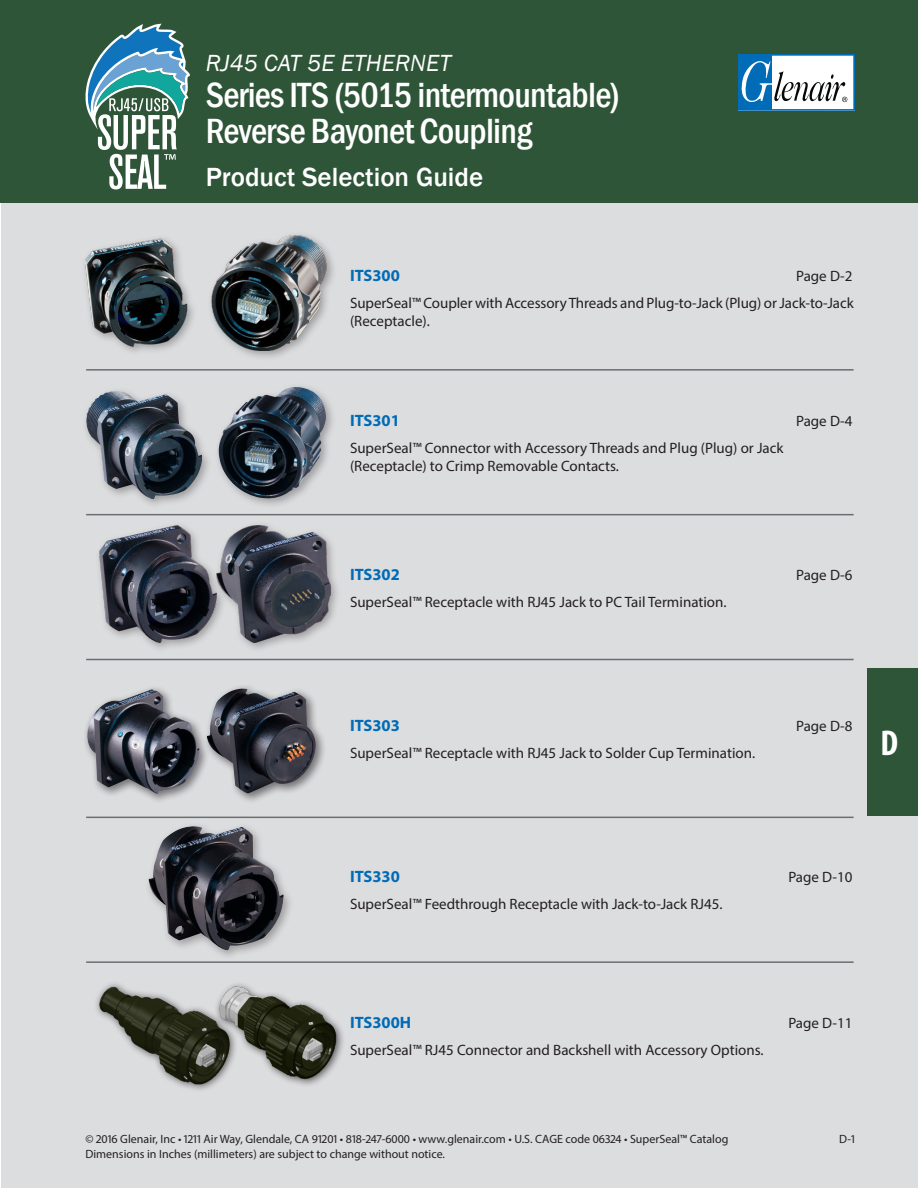
<style>
.page{position:relative;width:918px;height:1188px;background:#fff}
.page>*{position:absolute;margin:0;border:0;box-sizing:border-box;transform-origin:0 0}
.series{font:500 condensed 36px/36px "Franklin Gothic";letter-spacing:-.02em;color:#fff}
.t1{font:700 condensed 36px "Myriad Pro";color:#fff}
.item_description{font:500 27px "Franklin Gothic";color:#fff}
.series-2{font:italic 24px "Franklin Gothic";color:#fff}
.TOC_H{font:700 16.5px "Myriad Pro";color:#006bb6}
.body_text{font:15px/18px "Myriad Pro";color:#231f20}
.TOC_H-2{font:15px "Myriad Pro";color:#231f20}
.t2{font:12px "Myriad Pro";color:#231f20}
</style>
<div class="page">
<div style="left:2px;top:0;width:916px;height:1188px;background:#dcdddf"></div>
<div style="left:0;top:0;width:918px;height:202px;background:#2f5538"></div>
<svg style="left:738px;top:54px;width:117px;height:57px;background:#9fc0d6"></svg>
<svg style="left:86px;top:24px;width:104px;height:165px"></svg>
<div style="left:867px;top:668px;width:51px;height:148px;background:#2f5538"></div>
<hr style="left:86px;top:369px;width:264px;height:2px;background:#6c6d70">
<hr style="left:350px;top:369px;width:504px;height:2px;background:#6c6d70">
<hr style="left:86px;top:514px;width:264px;height:1px;background:#6c6d70">
<hr style="left:350px;top:514px;width:504px;height:1px;background:#6c6d70">
<hr style="left:86px;top:659px;width:264px;height:1px;background:#6c6d70">
<hr style="left:350px;top:659px;width:504px;height:1px;background:#6c6d70">
<hr style="left:86px;top:817px;width:264px;height:1px;background:#6c6d70">
<hr style="left:350px;top:817px;width:504px;height:1px;background:#6c6d70">
<hr style="left:86px;top:961px;width:264px;height:2px;background:#6c6d70">
<hr style="left:350px;top:961px;width:504px;height:2px;background:#6c6d70">
<img style="left:96px;top:983px;width:117px;height:107px">
<div style="left:213px;top:981px;width:133px;height:107px;background:#231f20;opacity:.75"></div>
<img style="left:216px;top:981px;width:128px;height:107px">
<div style="left:81px;top:231px;width:256px;height:131px;background:#231f20;opacity:.35"></div>
<img style="left:85px;top:236px;width:241px;height:115px">
<div style="left:95px;top:521px;width:132px;height:132px;background:#231f20;opacity:.35"></div>
<img style="left:99px;top:526px;width:113px;height:116px">
<div style="left:212px;top:521px;width:130px;height:132px;background:#231f20;opacity:.35"></div>
<div style="left:82px;top:382px;width:255px;height:128px;background:#231f20;opacity:.35"></div>
<img style="left:86px;top:387px;width:240px;height:112px">
<div style="left:83px;top:685px;width:127px;height:119px;background:#231f20;opacity:.35"></div>
<img style="left:87px;top:689px;width:112px;height:105px">
<div style="left:202px;top:684px;width:125px;height:120px;background:#231f20;opacity:.35"></div>
<img style="left:207px;top:689px;width:109px;height:104px">
<div style="left:144px;top:822px;width:150px;height:139px;background:#231f20;opacity:.35"></div>
<img style="left:149px;top:826px;width:135px;height:124px">
<p class="series-2" style="left:206px;top:48px;width:247px">RJ45 CAT 5E ETHERNET</p>
<p class="series" style="left:206px;top:77px;width:416px">Series ITS (5015 intermountable)<br>Reverse Bayonet Coupling</p>
<p class="item_description" style="left:206px;top:161px;width:279px">Product Selection Guide</p>
<p class="TOC_H" style="left:350px;top:264px;width:51px">ITS300</p>
<p class="TOC_H-2" style="left:796px;top:266px;width:58px">Page D-2</p>
<p class="body_text" style="left:350px;top:293px;width:505px">SuperSeal™ Coupler with Accessory Threads and Plug-to-Jack (Plug) or Jack-to-Jack (Receptacle).</p>
<p class="TOC_H" style="left:350px;top:410px;width:51px">ITS301</p>
<p class="TOC_H-2" style="left:796px;top:412px;width:58px">Page D-4</p>
<p class="body_text" style="left:350px;top:439px;width:435px">SuperSeal™ Connector with Accessory Threads and Plug (Plug) or Jack (Receptacle) to Crimp Removable Contacts.</p>
<p class="TOC_H" style="left:350px;top:563px;width:51px">ITS302</p>
<p class="TOC_H-2" style="left:796px;top:565px;width:58px">Page D-6</p>
<p class="body_text" style="left:350px;top:593px;width:378px">SuperSeal™ Receptacle with RJ45 Jack to PC Tail Termination.</p>
<p class="TOC_H" style="left:350px;top:715px;width:51px">ITS303</p>
<p class="TOC_H-2" style="left:796px;top:717px;width:58px">Page D-8</p>
<p class="body_text" style="left:350px;top:744px;width:407px">SuperSeal™ Receptacle with RJ45 Jack to Solder Cup Termination.</p>
<h1 class="t1" style="left:880px;top:721px;width:19px">D</h1>
<p class="TOC_H" style="left:350px;top:866px;width:51px">ITS330</p>
<p class="TOC_H-2" style="left:788px;top:868px;width:66px">Page D-10</p>
<p class="body_text" style="left:350px;top:895px;width:374px">SuperSeal™ Feedthrough Receptacle with Jack-to-Jack RJ45.</p>
<p class="TOC_H" style="left:350px;top:1011px;width:63px">ITS300H</p>
<p class="TOC_H-2" style="left:788px;top:1013px;width:66px">Page D-11</p>
<p class="body_text" style="left:350px;top:1040px;width:415px">SuperSeal™ RJ45 Connector and Backshell with Accessory Options.</p>
<p class="t2" style="left:86px;top:1132px;width:644px">© 2016 Glenair, Inc • 1211 Air Way, Glendale, CA 91201 • 818-247-6000 • www.glenair.com • U.S. CAGE code 06324 • SuperSeal™ Catalog</p>
<p class="t2" style="left:839px;top:1132px;width:17px">D-1</p>
<p class="t2" style="left:86px;top:1147px;width:361px">Dimensions in Inches (millimeters) are subject to change without notice.</p>
</div>
